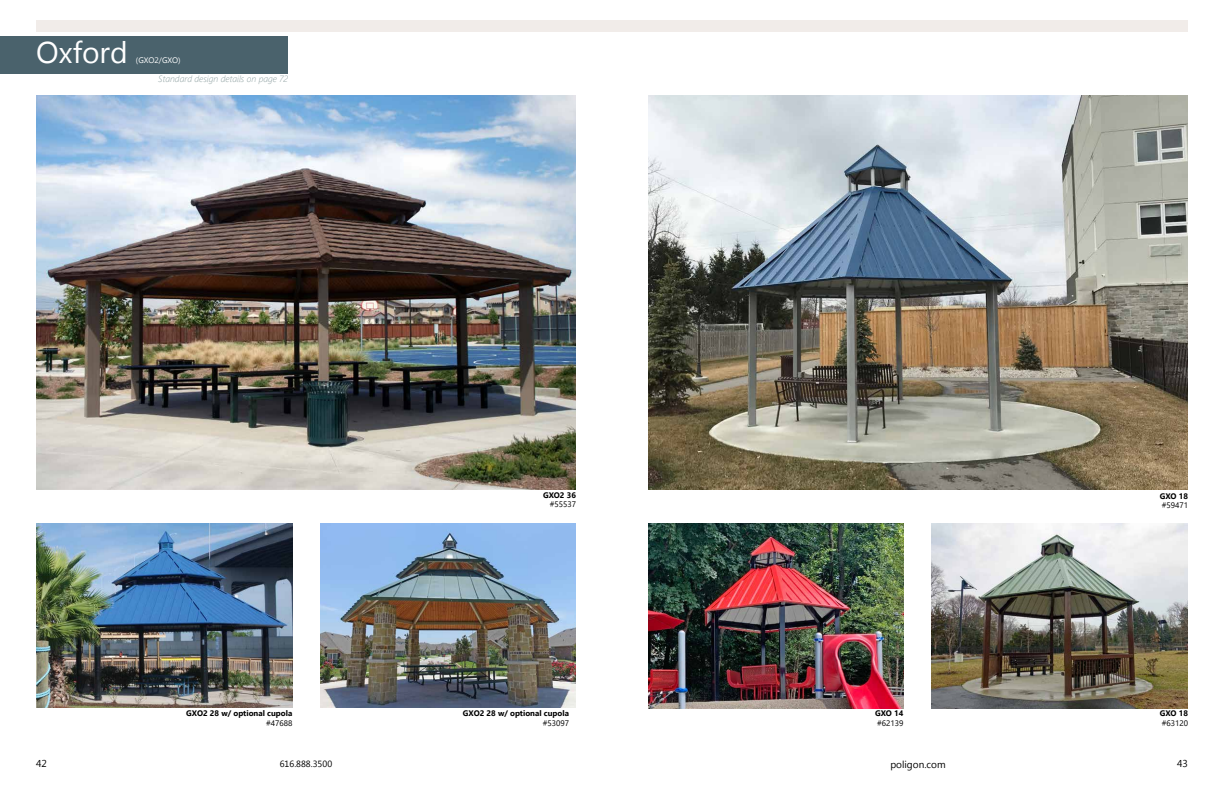
<style>
.page{position:relative;width:1224px;height:792px;background:#fff}
.page>*{position:absolute;margin:0;border:0;box-sizing:border-box;transform-origin:0 0}
.t1{font:30px "Microsoft Tai Le";color:#fff}
.t2{font:10px "Microsoft New Tai Lue";color:#000}
.t3{font:italic 300 9px "Segoe UI";color:#899c9d}
.t4{font:9px "Microsoft New Tai Lue";color:#000}
.t5{font:700 8px "Segoe UI";color:#000}
.t6{font:8px "Segoe UI";color:#000}
.t7{font:8px "Microsoft Tai Le";color:#fff}
</style>
<div class="page">
<div style="left:0;top:36px;width:288px;height:37px;background:#4a626c"></div>
<div style="left:36px;top:20px;width:1152px;height:12px;background:#f1ece9"></div>
<img style="left:321px;top:523px;width:255px;height:184px">
<img style="left:36px;top:523px;width:257px;height:184px">
<img style="left:648px;top:523px;width:255px;height:185px">
<img style="left:649px;top:95px;width:539px;height:394px">
<img style="left:36px;top:95px;width:540px;height:395px">
<img style="left:931px;top:523px;width:257px;height:185px">
<h1 class="t1" style="left:36px;top:35px;width:93px">Oxford</h1>
<p class="t7" style="left:136px;top:55px;width:46px">(GXO2/GXO)</p>
<p class="t3" style="left:158px;top:70px;width:131px">Standard design details on page 72</p>
<p class="t5" style="left:186px;top:706px;width:108px">GXO2 28 w/ optional cupola</p>
<p class="t6" style="left:266px;top:715px;width:28px">#47688</p>
<p class="t5" style="left:543px;top:487px;width:34px">GXO2 36</p>
<p class="t6" style="left:550px;top:497px;width:28px">#55537</p>
<p class="t5" style="left:463px;top:706px;width:108px">GXO2 28 w/ optional cupola</p>
<p class="t6" style="left:543px;top:715px;width:28px">#53097</p>
<p class="t5" style="left:875px;top:706px;width:30px">GXO 14</p>
<p class="t6" style="left:877px;top:715px;width:28px">#62139</p>
<p class="t5" style="left:1160px;top:488px;width:30px">GXO 18</p>
<p class="t6" style="left:1162px;top:498px;width:28px">#59471</p>
<p class="t5" style="left:1160px;top:706px;width:30px">GXO 18</p>
<p class="t6" style="left:1162px;top:715px;width:28px">#63120</p>
<p class="t2" style="left:36px;top:757px;width:12px">42</p>
<p class="t4" style="left:280px;top:759px;width:54px">616.888.3500</p>
<p class="t2" style="left:890px;top:759px;width:57px">poligon.com</p>
<p class="t2" style="left:1177px;top:757px;width:12px">43</p>
</div>
